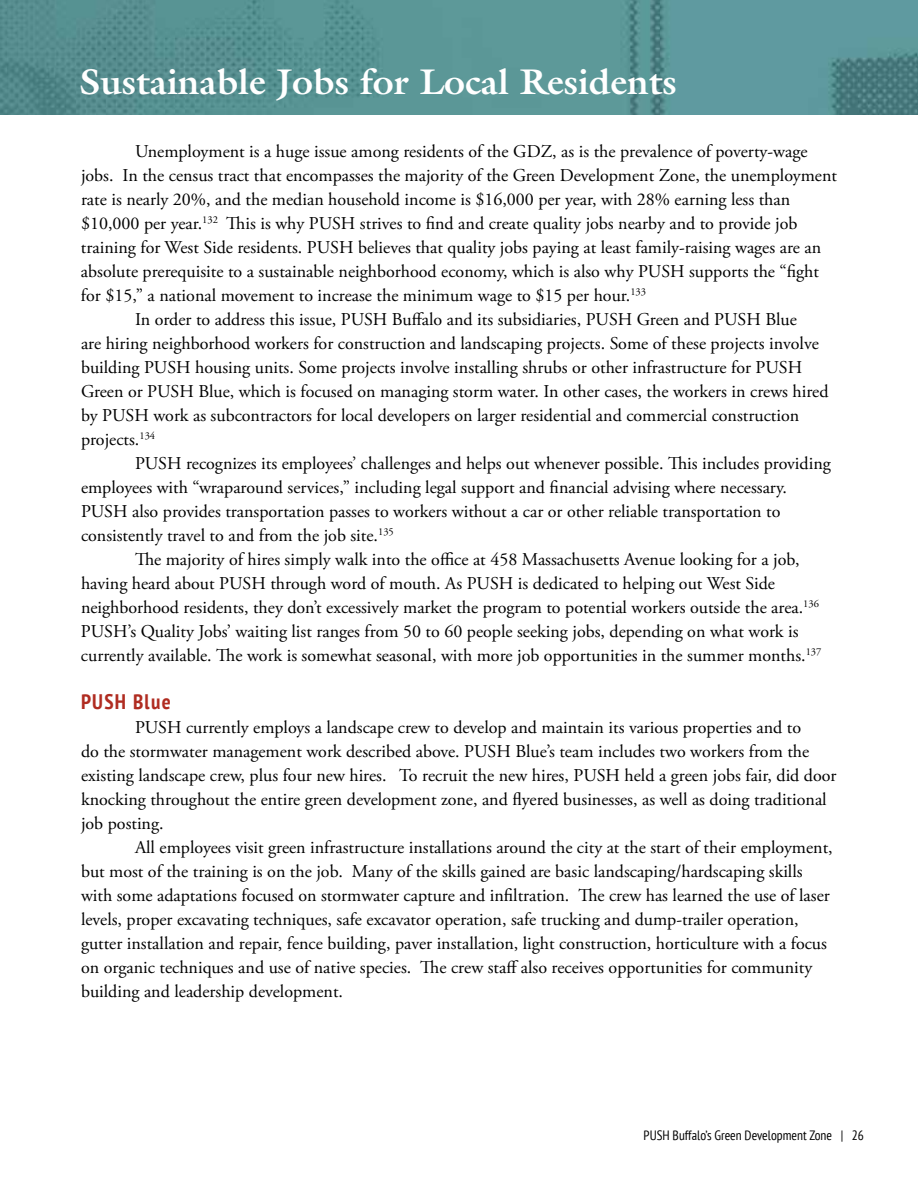
<style>
.page{position:relative;width:918px;height:1188px;background:#fff}
.page>*{position:absolute;margin:0;border:0;box-sizing:border-box;transform-origin:0 0}
.t1{font:700 36px "Galliard";color:#fff}
.t2{font:700 condensed 21px "PT Sans";letter-spacing:.06em;color:#b02c21}
.t3{font:18px/24px "Adobe Garamond Pro";color:#000}
.t4{font:condensed 13.5px "PT Sans";color:#000}
</style>
<div class="page">
<img style="left:0;top:0;width:918px;height:115px">
<h1 class="t1" style="left:79px;top:58px;width:599px">Sustainable Jobs for Local Residents</h1>
<p class="t3" style="left:135px;top:140px;width:674px">Unemployment is a huge issue among residents of the GDZ, as is the prevalence of poverty-wage</p>
<p class="t3" style="left:81px;top:164px;width:758px">jobs. In the census tract that encompasses the majority of the Green Development Zone, the unemployment</p>
<p class="t3" style="left:81px;top:188px;width:711px">rate is nearly 20%, and the median household income is $16,000 per year, with 28% earning less than</p>
<p class="t3" style="left:81px;top:212px;width:718px">$10,000 per year.<sup>132</sup> This is why PUSH strives to find and create quality jobs nearby and to provide job</p>
<p class="t3" style="left:81px;top:236px;width:742px">training for West Side residents. PUSH believes that quality jobs paying at least family-raising wages are an</p>
<p class="t3" style="left:81px;top:260px;width:740px">absolute prerequisite to a sustainable neighborhood economy, which is also why PUSH supports the “fight</p>
<p class="t3" style="left:81px;top:284px;width:567px">for $15,” a national movement to increase the minimum wage to $15 per hour.<sup>133</sup></p>
<p class="t3" style="left:135px;top:308px;width:663px">In order to address this issue, PUSH Buffalo and its subsidiaries, PUSH Green and PUSH Blue</p>
<p class="t3" style="left:81px;top:332px;width:739px">are hiring neighborhood workers for construction and landscaping projects. Some of these projects involve</p>
<p class="t3" style="left:81px;top:356px;width:723px">building PUSH housing units. Some projects involve installing shrubs or other infrastructure for PUSH</p>
<p class="t3" style="left:81px;top:380px;width:749px">Green or PUSH Blue, which is focused on managing storm water. In other cases, the workers in crews hired</p>
<p class="t3" style="left:81px;top:404px;width:720px">by PUSH work as subcontractors for local developers on larger residential and commercial construction</p>
<p class="t3" style="left:81px;top:428px;width:76px">projects.<sup>134</sup></p>
<p class="t3" style="left:135px;top:452px;width:697px">PUSH recognizes its employees’ challenges and helps out whenever possible. This includes providing</p>
<p class="t3" style="left:81px;top:476px;width:708px">employees with “wraparound services,” including legal support and financial advising where necessary.</p>
<p class="t3" style="left:81px;top:500px;width:701px">PUSH also provides transportation passes to workers without a car or other reliable transportation to</p>
<p class="t3" style="left:81px;top:524px;width:314px">consistently travel to and from the job site.<sup>135</sup></p>
<p class="t3" style="left:135px;top:548px;width:666px">The majority of hires simply walk into the office at 458 Massachusetts Avenue looking for a job,</p>
<p class="t3" style="left:81px;top:572px;width:696px">having heard about PUSH through word of mouth. As PUSH is dedicated to helping out West Side</p>
<p class="t3" style="left:81px;top:596px;width:740px">neighborhood residents, they don’t excessively market the program to potential workers outside the area.<sup>136</sup></p>
<p class="t3" style="left:81px;top:620px;width:719px">PUSH’s Quality Jobs’ waiting list ranges from 50 to 60 people seeking jobs, depending on what work is</p>
<p class="t3" style="left:81px;top:644px;width:742px">currently available. The work is somewhat seasonal, with more job opportunities in the summer months.<sup>137</sup></p>
<p class="t2" style="left:81px;top:688px;width:91px">PUSH Blue</p>
<p class="t3" style="left:81px;top:716px;width:757px;text-indent:54px">PUSH currently employs a landscape crew to develop and maintain its various properties and to<br>do the stormwater management work described above. PUSH Blue’s team includes two workers from the existing landscape crew, plus four new hires. To recruit the new hires, PUSH held a green jobs fair, did door knocking throughout the entire green development zone, and flyered businesses, as well as doing traditional job posting.</p>
<p class="t3" style="left:81px;top:836px;width:753px;text-indent:54px">All employees visit green infrastructure installations around the city at the start of their employment, but most of the training is on the job. Many of the skills gained are basic landscaping/hardscaping skills with some adaptations focused on stormwater capture and infiltration. The crew has learned the use of laser levels, proper excavating techniques, safe excavator operation, safe trucking and dump-trailer operation, gutter installation and repair, fence building, paver installation, light construction, horticulture with a focus on organic techniques and use of native species. The crew staff also receives opportunities for community building and leadership development.</p>
<p class="t4" style="left:644px;top:1127px;width:222px">PUSH Buffalo’s Green Development Zone | 26</p>
</div>
